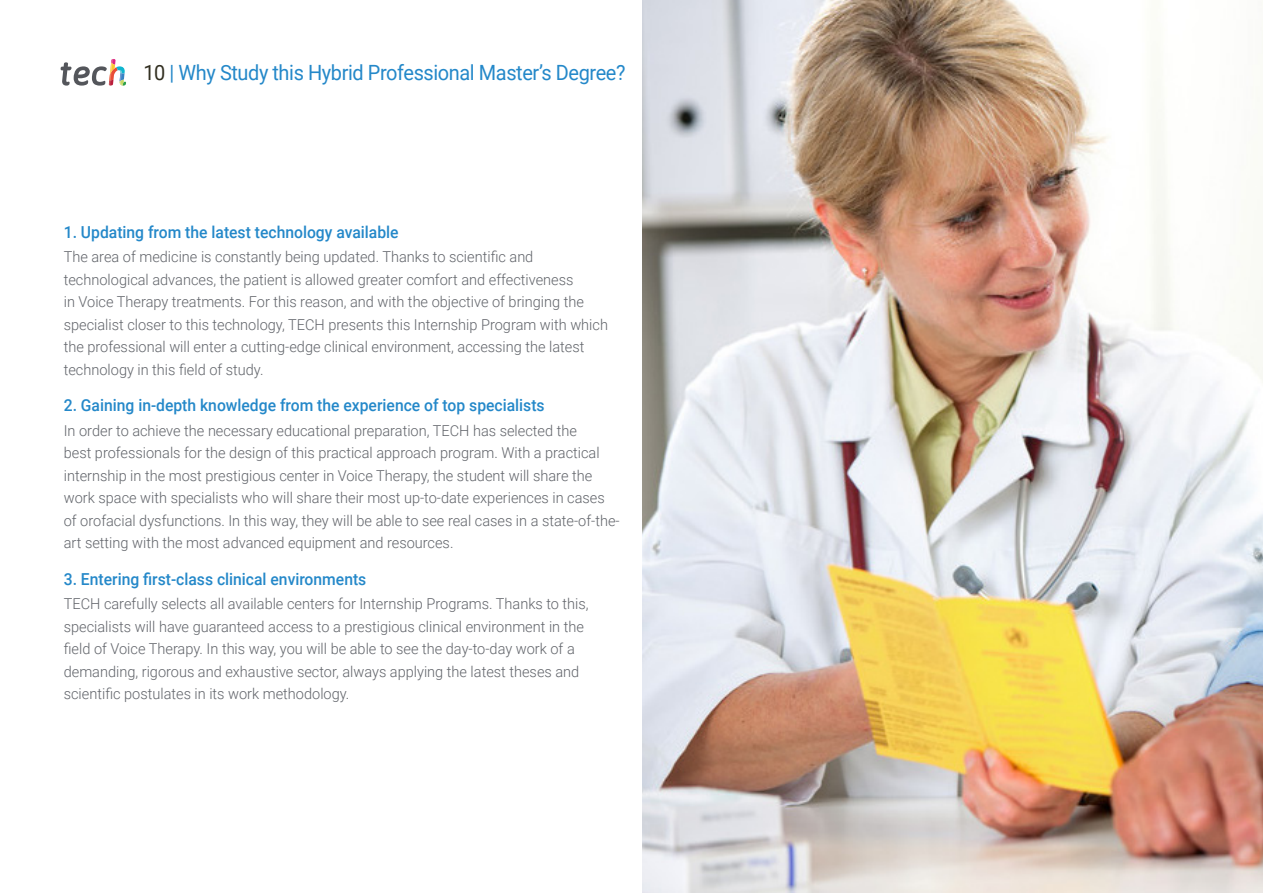
<style>
.page{position:relative;width:1263px;height:893px;background:#fff}
.page>*{position:absolute;margin:0;border:0;box-sizing:border-box;transform-origin:0 0}
.t1{font:21px "Roboto";letter-spacing:-.02em;color:#2488c9;scale:.95 1}
.t2{font:500 16.5px "Roboto";color:#2488c9;scale:.95 1}
.t3{font:300 15px/22.5px "Roboto";color:#61646a}
.s1{color:#312e20}
</style>
<div class="page">
<svg style="left:61px;top:59px;width:65px;height:27px"></svg>
<img style="left:642px;top:0;width:621px;height:893px">
<h1 class="t1" style="left:144px;top:57px;width:509px"><span class="s1">10</span> | Why Study this Hybrid Professional Master’s Degree?</h1>
<p class="t2" style="left:64px;top:220px;width:354px">1. Updating from the latest technology available</p>
<p class="t3" style="left:64px;top:245px;width:546px">The area of medicine is constantly being updated. Thanks to scientific and technological advances, the patient is allowed greater comfort and effectiveness<br>in Voice Therapy treatments. For this reason, and with the objective of bringing the specialist closer to this technology, TECH presents this Internship Program with which the professional will enter a cutting-edge clinical environment, accessing the latest technology in this field of study.</p>
<p class="t2" style="left:64px;top:394px;width:508px">2. Gaining in-depth knowledge from the experience of top specialists</p>
<p class="t3" style="left:64px;top:419px;width:557px">In order to achieve the necessary educational preparation, TECH has selected the<br>best professionals for the design of this practical approach program. With a practical internship in the most prestigious center in Voice Therapy, the student will share the work space with specialists who will share their most up-to-date experiences in cases of orofacial dysfunctions. In this way, they will be able to see real cases in a state-of-the&shy;art setting with the most advanced equipment and resources.</p>
<p class="t2" style="left:64px;top:567px;width:320px">3. Entering first-class clinical environments</p>
<p class="t3" style="left:64px;top:592px;width:526px">TECH carefully selects all available centers for Internship Programs. Thanks to this, specialists will have guaranteed access to a prestigious clinical environment in the field of Voice Therapy. In this way, you will be able to see the day-to-day work of a demanding, rigorous and exhaustive sector, always applying the latest theses and scientific postulates in its work methodology.</p>
</div>
